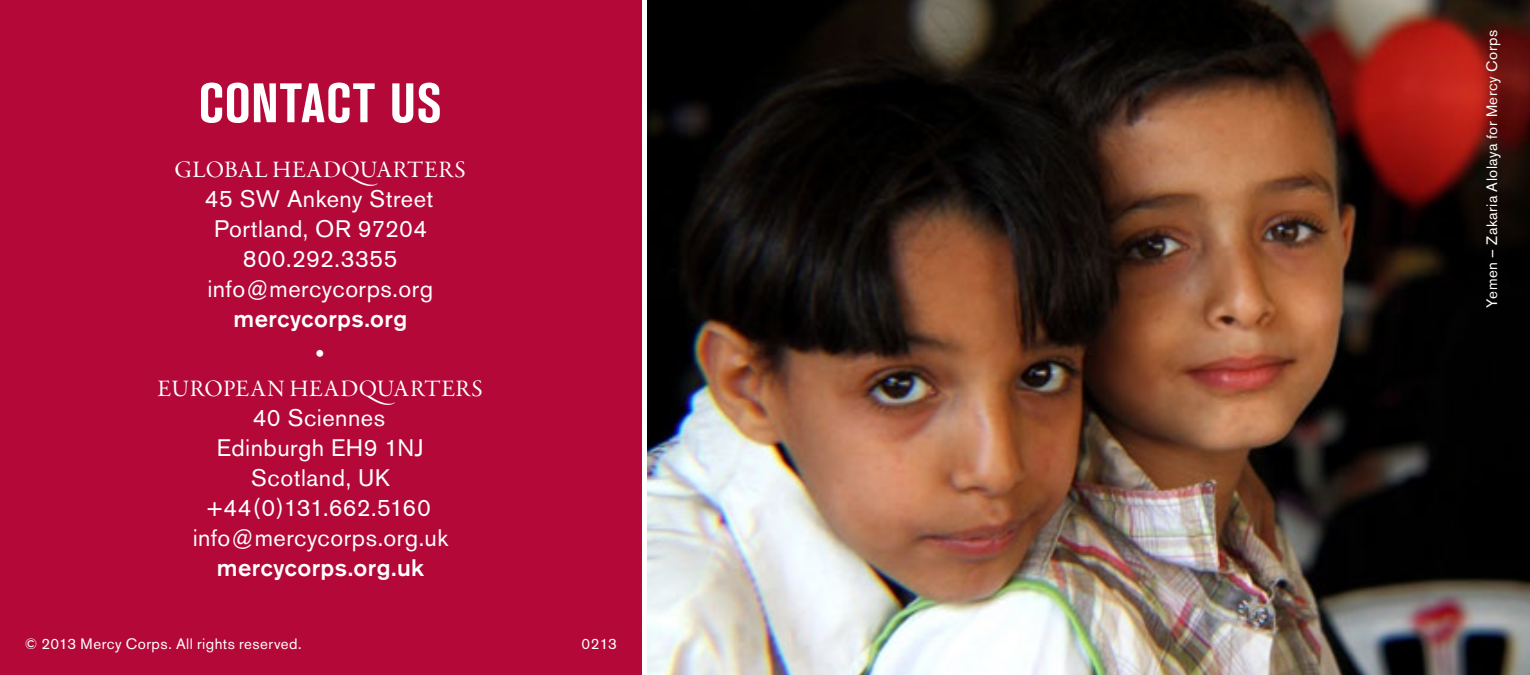
<style>
.page{position:relative;width:1530px;height:675px;background:#fff}
.page>*{position:absolute;margin:0;border:0;box-sizing:border-box;transform-origin:0 0}
.t1{font:700 condensed 55px "Akzidenz Grotesk BE";color:#fff}
.t2{font:23.75px/30px "Akzidenz Grotesk BE";letter-spacing:.02em;color:#fff;text-align:center}
.t3{font:23.75px "Garamond Premr Pro Subh";letter-spacing:.035em;color:#fff}
.t4{font:500 23.75px "Akzidenz Grotesk BE";letter-spacing:.02em;color:#fff}
.t5{font:15px "Akzidenz Grotesk BE";letter-spacing:.03em;color:#fff}
</style>
<div class="page">
<img style="left:648px;top:0;width:882px;height:675px">
<div style="left:0;top:0;width:641px;height:675px;background:#b30838"></div>
<h1 class="t1" style="left:199px;top:72px;width:26px">CONTACT</h1>
<h1 class="t1" style="left:390px;top:72px;width:50px">US</h1>
<p class="t3" style="left:175px;top:156px;width:293px">GLOBAL HEADQUARTERS</p>
<p class="t2" style="left:205px;top:184px;width:230px">45 SW Ankeny Street<br>Portland, OR 97204<br>800.292.3355 info@mercycorps.org</p>
<p class="t4" style="left:233px;top:304px;width:175px">mercycorps.org</p>
<p class="t3" style="left:315px;top:337px;width:12px">•</p>
<p class="t3" style="left:158px;top:375px;width:32px">EURO</p>
<p class="t3" style="left:223px;top:375px;width:261px">PEAN HEADQUARTERS</p>
<p class="t2" style="left:193px;top:403px;width:257px">40 Sciennes<br>Edinburgh EH9 1NJ<br>Scotland, UK +44(0)131.662.5160 info@mercycorps.org.uk</p>
<p class="t4" style="left:217px;top:553px;width:209px">mercycorps.org.uk</p>
<p class="t5" style="left:25px;top:635px;width:278px">© 2013 Mercy Corps. All rights reserved.</p>
<p class="t5" style="left:581px;top:635px;width:37px">0213</p>
<p class="t5" style="left:1483px;top:308px;width:279px;rotate:-90deg">Yemen – Zakaria Alolaya for Mercy Corps</p>
</div>
